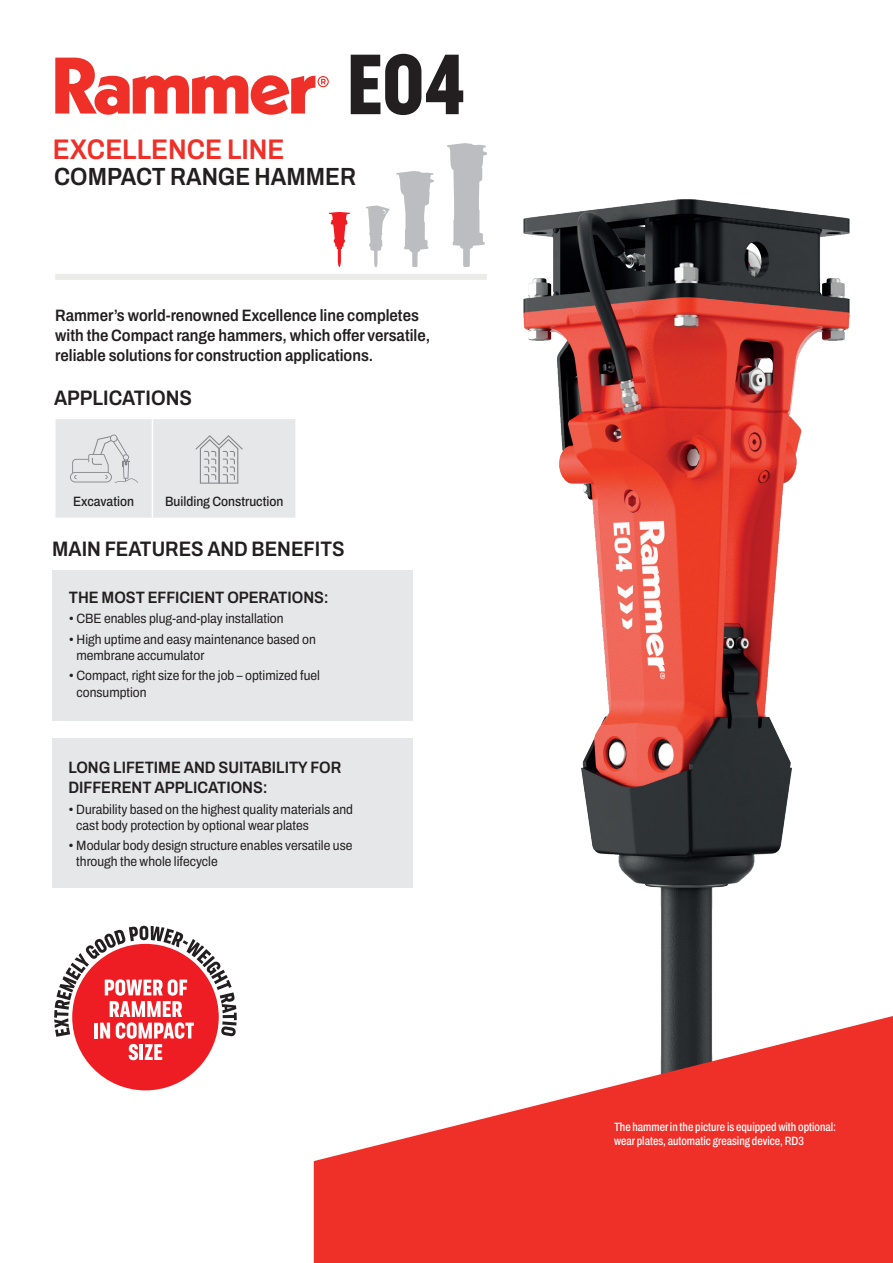
<style>
.page{position:relative;width:893px;height:1263px;background:#fff}
.page>*{position:absolute;margin:0;border:0;box-sizing:border-box;transform-origin:0 0}
.t1{font:88.2px "Surogat Cond Std Sm Bld";color:#231f20}
.t2{font:600 semi-condensed 28.35px "Archivo";color:#ef3029}
.t3{font:600 semi-condensed 24.9px "Archivo";color:#231f20}
.t4{font:600 semi-condensed 21px "Archivo";color:#231f20}
.t5{font:600 semi-condensed 16.5px/19.8px "Archivo";color:#231f20}
.t6{font:semi-condensed 13.5px/16.2px "Archivo";color:#231f20}
.t7{font:500 semi-condensed 13.5px "Archivo";color:#231f20}
.t8{font:500 12px/14.4px "Archivo Condensed";color:#fff}
</style>
<div class="page">
<img style="left:337px;top:199px;width:513px;height:817px">
<svg style="left:55px;top:58px;width:274px;height:57px"></svg>
<svg style="left:314px;top:1016px;width:579px;height:247px;fill:#ef3029"></svg>
<div style="left:52px;top:571px;width:360px;height:150px;background:#e6e7e9"></div>
<div style="left:52px;top:738px;width:360px;height:150px;background:#e6e7e9"></div>
<svg style="left:55px;top:419px;width:241px;height:99px"></svg>
<div style="left:55px;top:274px;width:432px;height:6px;background:#ebebea"></div>
<div style="left:72px;top:944px;width:147px;height:146px;background:#ee1d23;border-radius:50%"></div>
<svg style="left:54px;top:926px;width:183px;height:134px"></svg>
<svg style="left:329px;top:212px;width:21px;height:55px"></svg>
<svg style="left:396px;top:171px;width:38px;height:96px"></svg>
<svg style="left:447px;top:143px;width:40px;height:124px"></svg>
<svg style="left:366px;top:205px;width:23px;height:62px"></svg>
<h1 class="t1" style="left:347px;top:29px;width:121px">E04</h1>
<h2 class="t2" style="left:53px;top:128px;width:233px">EXCELLENCE LINE</h2>
<h3 class="t3" style="left:54px;top:157px;width:303px">COMPACT RANGE HAMMER</h3>
<p class="t5" style="left:55px;top:306px;width:376px">Rammer’s world-renowned Excellence line completes with the Compact range hammers, which offer versatile, reliable solutions for construction applications.</p>
<h3 class="t4" style="left:54px;top:382px;width:139px">APPLICATIONS</h3>
<p class="t7" style="left:73px;top:491px;width:62px">Excavation</p>
<p class="t7" style="left:165px;top:491px;width:120px">Building Construction</p>
<h3 class="t4" style="left:52px;top:533px;width:294px">MAIN FEATURES AND BENEFITS</h3>
<p class="t5" style="left:69px;top:587px;width:262px">THE MOST EFFICIENT OPERATIONS:</p>
<p class="t6" style="left:69px;top:611px;width:216px">• CBE enables plug-and-play installation</p>
<p class="t6" style="left:77px;top:631px;width:241px;text-indent:-8px">• High uptime and easy maintenance based on membrane accumulator</p>
<p class="t6" style="left:77px;top:668px;width:245px;text-indent:-8px">• Compact, right size for the job – optimized fuel consumption</p>
<p class="t5" style="left:69px;top:758px;width:274px">LONG LIFETIME AND SUITABILITY FOR<br>DIFFERENT APPLICATIONS:</p>
<p class="t6" style="left:76px;top:801px;width:278px;text-indent:-8px">• Durability based on the highest quality materials and cast body protection by optional wear plates</p>
<p class="t6" style="left:76px;top:837px;width:278px;text-indent:-8px">• Modular body design structure enables versatile use through the whole lifecycle</p>
<p class="t8" style="left:614px;top:1120px;width:224px">The hammer in the picture is equipped with optional: wear plates, automatic greasing device, RD3</p>
</div>
